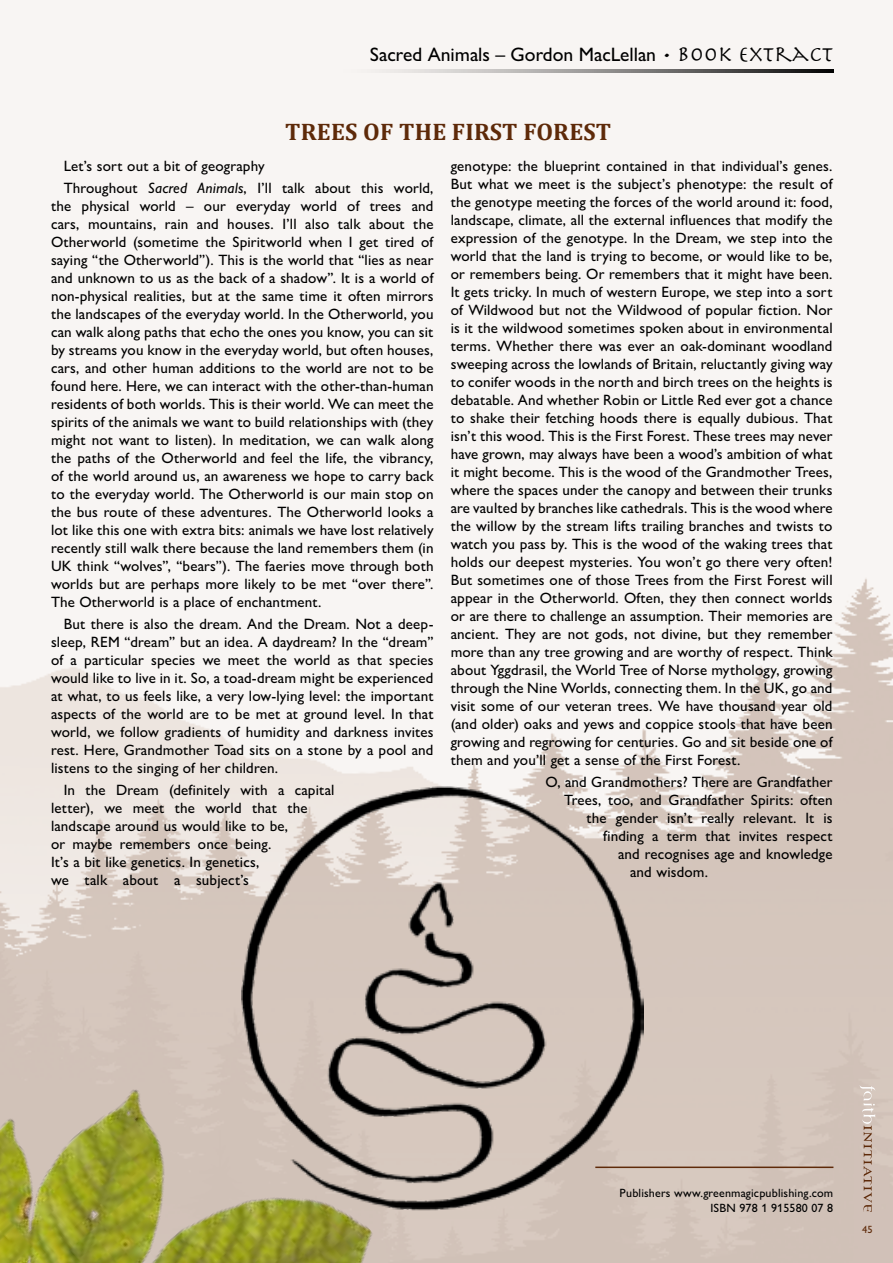
<style>
.page{position:relative;width:893px;height:1263px;background:#fff}
.page>*{position:absolute;margin:0;border:0;box-sizing:border-box;transform-origin:0 0}
.t1{font:700 24px "Cambria";letter-spacing:.01em;color:#5e2a09}
.t2{font:500 19.5px "Gill Sans Nova";color:#000}
.t3{font:500 15px/18px "Gill Sans Nova";letter-spacing:.01em;color:#000;text-align:justify}
.t4{font:500 12px/14.4px "Gill Sans Nova";letter-spacing:.015em;color:#000;text-align:right}
.t5{font:500 10.5px "Gill Sans Nova";color:#5e2a09}
.s1{font-family:"Herculanum";font-weight:400;font-size:22.5px}
.s2{font-style:italic}
</style>
<div class="page">
<img style="left:0;top:0;width:893px;height:1263px">
<img style="left:0;top:913px;width:399px;height:350px">
<img style="left:241px;top:787px;width:402px;height:424px">
<hr style="left:595px;top:1166px;width:238px;height:2px;background:#5e2a09">
<svg style="left:860px;top:1085px;width:15px;height:127px;background:#c9b7ac"></svg>
<hr style="left:335px;top:69px;width:498px;height:3px;background:#000">
<h2 class="t2" style="left:370px;top:43px;width:465px">Sacred Animals – Gordon MacLellan <span class="s1">• BOOK EXTRACT</span></h2>
<h1 class="t1" style="left:285px;top:115px;width:327px">TREES OF THE FIRST FOREST</h1>
<p class="t3" style="left:64px;top:154px;width:371px;line-height:22.2px">Let’s sort out a bit of geography<br>Throughout <span class="s2">Sacred Animals</span>, I’ll talk about this world,</p>
<p class="t3" style="left:51px;top:197px;width:384px">the physical world – our everyday world of trees and cars, mountains, rain and houses. I’ll also talk about the Otherworld (sometime the Spiritworld when I get tired of saying “the Otherworld”). This is the world that “lies as near and unknown to us as the back of a shadow”. It is a world of non-physical realities, but at the same time it often mirrors the landscapes of the everyday world. In the Otherworld, you can walk along paths that echo the ones you know, you can sit by streams you know in the everyday world, but often houses, cars, and other human additions to the world are not to be found here. Here, we can interact with the other-than-human residents of both worlds. This is their world. We can meet the spirits of the animals we want to build relationships with (they might not want to listen). In meditation, we can walk along the paths of the Otherworld and feel the life, the vibrancy, of the world around us, an awareness we hope to carry back to the everyday world. The Otherworld is our main stop on the bus route of these adventures. The Otherworld looks a lot like this one with extra bits: animals we have lost relatively recently still walk there because the land remembers them (in UK think “wolves”, “bears”). The faeries move through both worlds but are perhaps more likely to be met “over there”.<br>The Otherworld is a place of enchantment.</p>
<p class="t3" style="left:51px;top:615px;width:384px;text-indent:13px">But there is also the dream. And the Dream. Not a deep&shy;sleep, REM “dream” but an idea. A daydream? In the “dream” of a particular species we meet the world as that species would like to live in it. So, a toad-dream might be experienced at what, to us feels like, a very low-lying level: the important aspects of the world are to be met at ground level. In that world, we follow gradients of humidity and darkness invites rest. Here, Grandmother Toad sits on a stone by a pool and listens to the singing of her children.</p>
<p class="t3" style="left:51px;top:781px;width:285px;text-align:left;text-indent:13px">In the Dream (definitely with a capital letter), we meet the world that the landscape around us would like to be,<br>or maybe remembers once being.<br>It’s a bit like genetics. In genetics,<br>we talk about a subject’s</p>
<p class="t3" style="left:451px;top:156px;width:383px">genotype: the blueprint contained in that individual’s genes.<br>But what we meet is the subject’s phenotype: the result of the genotype meeting the forces of the world around it: food, landscape, climate, all the external influences that modify the expression of the genotype. In the Dream, we step into the world that the land is trying to become, or would like to be, or remembers being. Or remembers that it might have been.<br>It gets tricky. In much of western Europe, we step into a sort of Wildwood but not the Wildwood of popular fiction. Nor is it the wildwood sometimes spoken about in environmental terms. Whether there was ever an oak-dominant woodland sweeping across the lowlands of Britain, reluctantly giving way to conifer woods in the north and birch trees on the heights is debatable. And whether Robin or Little Red ever got a chance to shake their fetching hoods there is equally dubious. That isn’t this wood. This is the First Forest. These trees may never have grown, may always have been a wood’s ambition of what it might become. This is the wood of the Grandmother Trees, where the spaces under the canopy and between their trunks are vaulted by branches like cathedrals. This is the wood where the willow by the stream lifts trailing branches and twists to watch you pass by. This is the wood of the waking trees that holds our deepest mysteries. You won’t go there very often!<br>But sometimes one of those Trees from the First Forest will appear in the Otherworld. Often, they then connect worlds or are there to challenge an assumption. Their memories are ancient. They are not gods, not divine, but they remember more than any tree growing and are worthy of respect. Think about Yggdrasil, the World Tree of Norse mythology, growing through the Nine Worlds, connecting them. In the UK, go and visit some of our veteran trees. We have thousand year old (and older) oaks and yews and coppice stools that have been growing and regrowing for centuries. Go and sit beside one of them and you’ll get a sense of the First Forest.</p>
<p class="t3" style="left:545px;top:773px;width:289px">O, and Grandmothers? There are Grandfather</p>
<p class="t3" style="left:564px;top:791px;width:270px">Trees, too, and Grandfather Spirits: often</p>
<p class="t3" style="left:587px;top:809px;width:247px">the gender isn’t really relevant. It is</p>
<p class="t3" style="left:603px;top:827px;width:231px">finding a term that invites respect</p>
<p class="t3" style="left:618px;top:845px;width:216px">and recognises age and knowledge</p>
<p class="t3" style="left:630px;top:863px;width:79px">and wisdom.</p>
<p class="t4" style="left:620px;top:1186px;width:215px">Publishers www.greenmagicpublishing.com<br>ISBN 978 1 915580 07 8</p>
<p class="t5" style="left:862px;top:1223px;width:12px">45</p>
</div>
